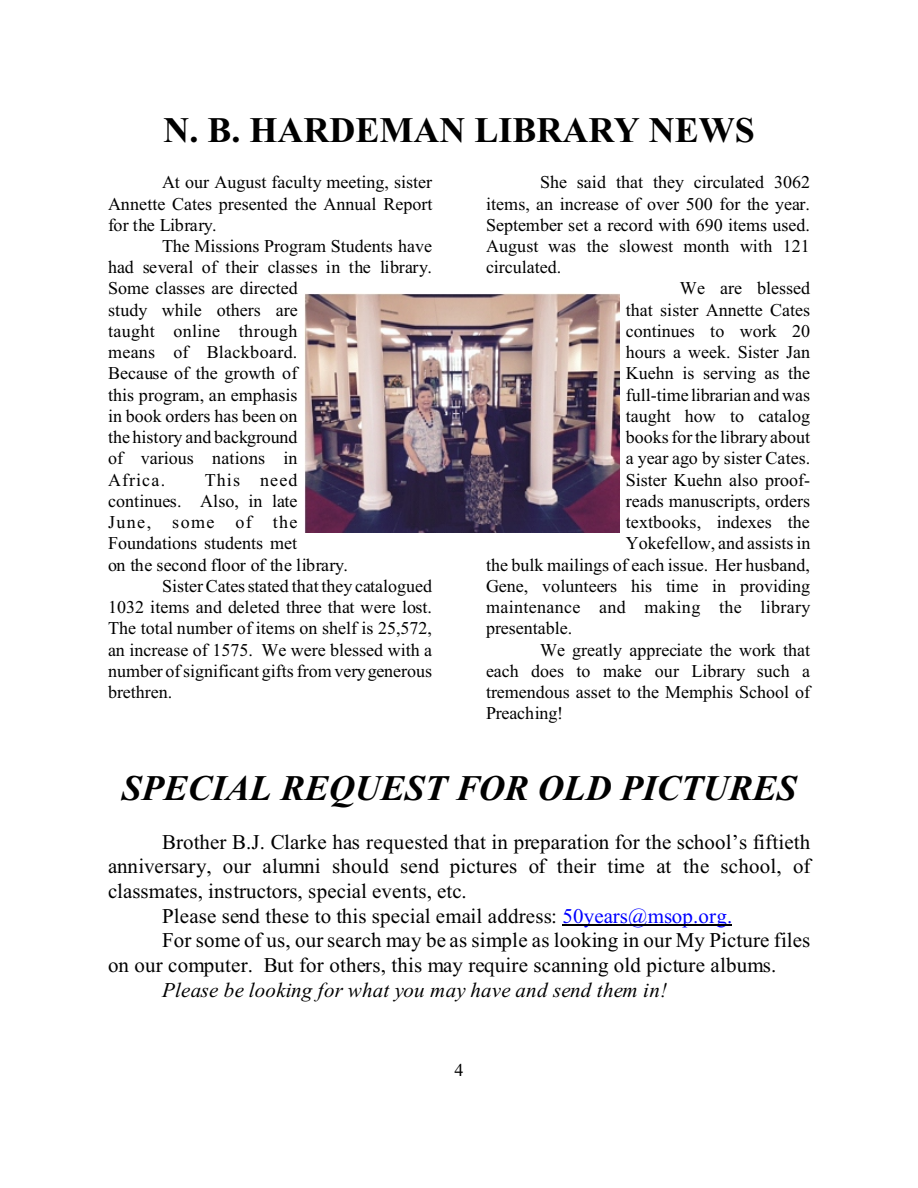
<style>
.page{position:relative;width:918px;height:1188px;background:#fff}
.page>*{position:absolute;margin:0;border:0;box-sizing:border-box;transform-origin:0 0}
.t1{font:italic 700 36px "Times New Roman";color:#000}
.t2{font:700 36px "Times New Roman";color:#000}
.t3{font:21px "Times New Roman";letter-spacing:.01em;color:#000}
.t4{font:italic 21px "Times New Roman";letter-spacing:.015em;color:#000}
.t5{font:18px/21.3px "Times New Roman";color:#000;text-align:justify}
.t6{font:18px "Times New Roman";letter-spacing:.02em;color:#000}
.t7{font:18px "Times New Roman";letter-spacing:-.03em;color:#000}
.t8{font:18px "Times New Roman";letter-spacing:.08em;color:#000}
.t9{font:18px "Times New Roman";letter-spacing:.06em;color:#000}
.s1{color:#00f}
</style>
<div class="page">
<img style="left:304px;top:294px;width:315px;height:238px">
<hr style="left:562px;top:924px;width:170px;height:1px;background:#000">
<h1 class="t2" style="left:164px;top:118px;width:593px">N. B. HARDEMAN LIBRARY NEWS</h1>
<p class="t5" style="left:108px;top:173px;width:326px;text-indent:54px">At our August faculty meeting, sister Annette Cates presented the Annual Report for the Library.</p>
<p class="t5" style="left:108px;top:237px;width:326px;text-align:left;text-indent:54px">The Missions Program Students have had several of their classes in the library.<br>Some classes are directed<br>study while others are<br>taught online through<br>means of Blackboard.<br>Because of the growth of<br>this program, an emphasis<br>in book orders has been on<br>the history and background<br>of various nations in<br>Africa.</p>
<p class="t5" style="left:540px;top:173px;width:272px">She said that they circulated 3062</p>
<p class="t5" style="left:486px;top:195px;width:326px">items, an increase of over 500 for the year.</p>
<p class="t5" style="left:486px;top:216px;width:325px">September set a record with 690 items used.</p>
<p class="t5" style="left:486px;top:237px;width:325px">August was the slowest month with 121</p>
<p class="t5" style="left:486px;top:258px;width:77px">circulated.</p>
<p class="t5" style="left:680px;top:280px;width:132px">We are blessed</p>
<p class="t5" style="left:626px;top:301px;width:186px">that sister Annette Cates</p>
<p class="t5" style="left:626px;top:322px;width:186px">continues to work 20</p>
<p class="t5" style="left:626px;top:343px;width:186px">hours a week. Sister Jan</p>
<p class="t5" style="left:626px;top:364px;width:186px">Kuehn is serving as the</p>
<p class="t5" style="left:626px;top:386px;width:186px">full-time librarian and was</p>
<p class="t5" style="left:626px;top:407px;width:186px">taught how to catalog</p>
<p class="t5" style="left:626px;top:428px;width:186px">books for the library about</p>
<p class="t5" style="left:626px;top:449px;width:186px">a year ago by sister Cates.</p>
<p class="t5" style="left:626px;top:471px;width:186px">Sister Kuehn also proof-</p>
<p class="t5" style="left:626px;top:492px;width:186px">reads manuscripts, orders</p>
<p class="t5" style="left:626px;top:513px;width:186px">textbooks, indexes the</p>
<p class="t5" style="left:626px;top:534px;width:186px">Yokefellow, and assists in</p>
<p class="t5" style="left:486px;top:556px;width:326px">the bulk mailings of each issue. Her husband,</p>
<p class="t5" style="left:486px;top:577px;width:326px">Gene, volunteers his time in providing</p>
<p class="t6" style="left:486px;top:601px;width:326px">maintenance and making the library</p>
<p class="t5" style="left:486px;top:619px;width:88px">presentable.</p>
<p class="t5" style="left:540px;top:641px;width:272px">We greatly appreciate the work that</p>
<p class="t5" style="left:486px;top:662px;width:326px">each does to make our Library such a</p>
<p class="t5" style="left:486px;top:683px;width:326px">tremendous asset to the Memphis School of</p>
<p class="t5" style="left:486px;top:704px;width:79px">Preaching!</p>
<p class="t9" style="left:205px;top:473px;width:94px">This need</p>
<p class="t5" style="left:108px;top:492px;width:191px">continues. Also, in late</p>
<p class="t8" style="left:108px;top:516px;width:191px">June, some of the</p>
<p class="t5" style="left:108px;top:534px;width:191px">Foundations students met</p>
<p class="t7" style="left:108px;top:558px;width:241px">on the second floor of the library.</p>
<p class="t5" style="left:162px;top:577px;width:272px">Sister Catesstated that they catalogued</p>
<p class="t5" style="left:108px;top:598px;width:326px">1032 items and deleted three that were lost.</p>
<p class="t5" style="left:108px;top:619px;width:326px">The total number of items on shelf is 25,572,</p>
<p class="t5" style="left:108px;top:641px;width:326px">an increase of 1575. We were blessed with a</p>
<p class="t5" style="left:108px;top:662px;width:326px">number of significant gifts from verygenerous</p>
<p class="t5" style="left:108px;top:683px;width:66px">brethren.</p>
<h1 class="t1" style="left:122px;top:776px;width:677px">SPECIAL REQUEST FOR OLD PICTURES</h1>
<p class="t3" style="left:162px;top:834px;width:650px">Brother B.J. Clarke has requested that in preparation for the school’s fiftieth</p>
<p class="t3" style="left:108px;top:859px;width:704px">anniversary, our alumni should send pictures of their time at the school, of</p>
<p class="t3" style="left:108px;top:883px;width:360px">classmates, instructors, special events, etc.</p>
<p class="t3" style="left:162px;top:908px;width:572px">Please send these to this special email address: <span class="s1">50years@msop.org.</span></p>
<p class="t3" style="left:162px;top:933px;width:650px">For some of us, our search may be as simple as looking in our My Picture files</p>
<p class="t3" style="left:108px;top:957px;width:670px">on our computer. But for others, this may require scanning old picture albums.</p>
<p class="t4" style="left:162px;top:982px;width:507px">Please be looking for what you may have and send them in!</p>
<p class="t5" style="left:454px;top:1061px;width:10px">4</p>
</div>
